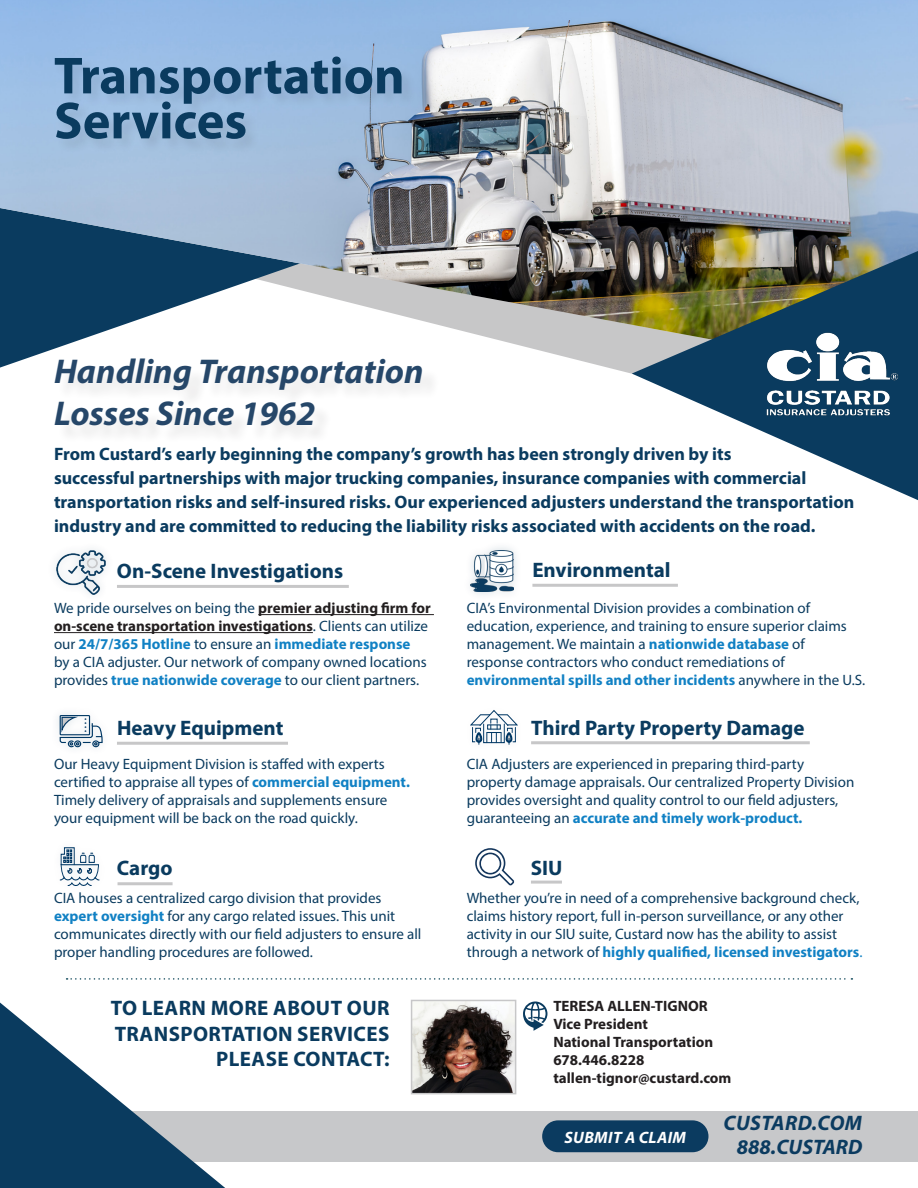
<style>
.page{position:relative;width:918px;height:1188px;background:#fff}
.page>*{position:absolute;margin:0;border:0;box-sizing:border-box;transform-origin:0 0}
.Very_big_title{font:700 52.5px "Myriad Pro";color:#0a3b5f}
.Medium_title{font:italic 700 34.5px "Myriad Pro";color:#264769}
.Regular_Title{font:700 21px "Myriad Pro";color:#0a3b5f}
.Regular_Title-2{font:700 21px/25.2px "Myriad Pro";letter-spacing:.02em;color:#0a3b5f}
.Regular_Title-3{font:italic 700 21px "Myriad Pro";letter-spacing:.02em;color:#0b3b60}
.Regular_Title-4{font:italic 700 21px "Myriad Pro";color:#0b3b60}
.Intro_text{font:700 18px/24px "Myriad Pro";color:#0a3b5f}
.Regular_Title-5{font:italic 700 16.5px "Myriad Pro";letter-spacing:.02em;color:#fff}
.t1{font:15px/18px "Myriad Pro";color:#0a3b5f}
.t2{font:700 15px "Myriad Pro";color:#231f20}
.t3{font:700 15px "Myriad Pro";color:#1181c4}
.s1{font-weight:700;color:#231f20}
.s2{font-weight:700;color:#1181c4}
.s3{font-weight:400;color:#0a3b5f}
.s4{color:#1181c4}
</style>
<div class="page">
<svg style="left:475px;top:848px;width:39px;height:37px"></svg>
<div style="left:13px;top:1111px;width:905px;height:50px;background:#c7c8ca"></div>
<img style="left:0;top:0;width:918px;height:374px">
<img style="left:632px;top:251px;width:286px;height:249px">
<div style="left:57px;top:361px;width:384px;height:83px;background:#fcfcfc"></div>
<img style="left:735px;top:323px;width:175px;height:106px">
<div style="left:54px;top:56px;width:363px;height:98px;background:#9bbbdd"></div>
<hr style="left:258px;top:614px;width:176px;height:1px;background:#231f20">
<hr style="left:54px;top:632px;width:259px;height:1px;background:#231f20">
<img style="left:57px;top:550px;width:48px;height:44px">
<hr style="left:117px;top:585px;width:232px;height:3px;background:#c7c7c8">
<svg style="left:60px;top:847px;width:40px;height:39px"></svg>
<hr style="left:118px;top:882px;width:55px;height:3px;background:#c7c7c8">
<div style="left:60px;top:715px;width:30px;height:20px;border:1px solid #003764"></div>
<svg style="left:60px;top:716px;width:43px;height:31px"></svg>
<hr style="left:117px;top:742px;width:171px;height:3px;background:#c7c7c8">
<svg style="left:470px;top:710px;width:48px;height:34px"></svg>
<hr style="left:531px;top:741px;width:279px;height:3px;background:#c7c7c8">
<svg style="left:67px;top:978px;width:785px;height:2px"></svg>
<svg style="left:0;top:1003px;width:225px;height:185px"></svg>
<img style="left:414px;top:1003px;width:99px;height:88px">
<div style="left:411px;top:1000px;width:105px;height:94px;border:2px solid #c7c7c8"></div>
<svg style="left:523px;top:1002px;width:24px;height:29px"></svg>
<img style="left:471px;top:550px;width:42px;height:42px">
<hr style="left:532px;top:584px;width:146px;height:3px;background:#c7c7c8">
<hr style="left:531px;top:881px;width:31px;height:3px;background:#c7c7c8">
<div style="left:542px;top:1120px;width:166px;height:32px;background:#0b3b60;border-radius:16px"></div>
<p class="Very_big_title" style="left:54px;top:41px;width:352px">Transportation</p>
<p class="Very_big_title" style="left:54px;top:86px;width:195px">Services</p>
<p class="Medium_title" style="left:54px;top:349px;width:371px">Handling Transportation</p>
<p class="Medium_title" style="left:54px;top:391px;width:263px">Losses Since 1962</p>
<p class="Intro_text" style="left:54px;top:442px;width:679px">From Custard’s early beginning the company’s growth has been strongly driven by its</p>
<p class="Intro_text" style="left:54px;top:466px;width:802px">successful partnerships with major trucking companies, insurance companies with commercial transportation risks and self-insured risks. Our experienced adjusters understand the transportation industry and are committed to reducing the liability risks associated with accidents on the road.</p>
<p class="Regular_Title" style="left:117px;top:557px;width:228px">On-Scene Investigations</p>
<p class="t1" style="left:54px;top:599px;width:378px">We pride ourselves on being the <span class="s1">premier adjusting firm for on-scene transportation investigations</span>. Clients can utilize our <span class="s2">24/7/365 Hotline</span> to ensure an <span class="s2">immediate response<br></span>by a CIA adjuster. Our network of company owned locations provides <span class="s2">true nationwide coverage</span> to our client partners.</p>
<p class="Regular_Title" style="left:117px;top:714px;width:168px">Heavy Equipment</p>
<p class="t1" style="left:54px;top:755px;width:357px">Our Heavy Equipment Division is staffed with experts certified to appraise all types of <span class="s2">commercial equipment.<br></span>Timely delivery of appraisals and supplements ensure your equipment will be back on the road quickly.</p>
<p class="Regular_Title" style="left:117px;top:855px;width:57px">Cargo</p>
<p class="t1" style="left:54px;top:889px;width:369px">CIA houses a centralized cargo division that provides <span class="s2">expert oversight</span> for any cargo related issues. This unit communicates directly with our field adjusters to ensure all proper handling procedures are followed.</p>
<p class="Regular_Title-2" style="left:111px;top:995px;width:280px">TO LEARN MORE ABOUT OUR<br>TRANSPORTATION SERVICES</p>
<p class="Regular_Title-2" style="left:216px;top:1046px;width:175px">PLEASE CONTACT:</p>
<p class="Regular_Title" style="left:532px;top:557px;width:140px">Environmental</p>
<p class="t1" style="left:467px;top:599px;width:345px">CIA’s Environmental Division provides a combination of</p>
<p class="t1" style="left:467px;top:617px;width:382px">education, experience, and training to ensure superior claims management. We maintain a <span class="s2">nationwide database</span> of</p>
<p class="t1" style="left:467px;top:653px;width:320px">response contractors who conduct remediations of</p>
<p class="t3" style="left:467px;top:670px;width:400px">environmental spills and other incidents <span class="s3">anywhere in the U.S.</span></p>
<p class="Regular_Title" style="left:531px;top:714px;width:275px">Third Party Property Damage</p>
<p class="t1" style="left:467px;top:755px;width:339px">CIA Adjusters are experienced in preparing third-party</p>
<p class="t1" style="left:467px;top:773px;width:389px">property damage appraisals. Our centralized Property Division provides oversight and quality control to our field adjusters, guaranteeing an <span class="s2">accurate and timely work-product.</span></p>
<p class="Regular_Title" style="left:531px;top:855px;width:33px">SIU</p>
<p class="t1" style="left:467px;top:889px;width:397px">Whether you’re in need of a comprehensive background check, claims history report, full in-person surveillance, or any other activity in our SIU suite, Custard now has the ability to assist through a network of <span class="s2">highly qualified, licensed investigators</span><span class="s4">.</span></p>
<p class="t2" style="left:553px;top:996px;width:156px">TERESA ALLEN-TIGNOR</p>
<p class="t2" style="left:553px;top:1014px;width:96px">Vice President</p>
<p class="t2" style="left:553px;top:1032px;width:161px">National Transportation</p>
<p class="t2" style="left:553px;top:1050px;width:93px">678.446.8228</p>
<p class="t2" style="left:553px;top:1068px;width:180px">tallen-tignor@custard.com</p>
<p class="Regular_Title-5" style="left:565px;top:1126px;width:123px">SUBMIT A CLAIM</p>
<p class="Regular_Title-3" style="left:724px;top:1109px;width:140px">CUSTARD.COM</p>
<p class="Regular_Title-4" style="left:737px;top:1134px;width:127px">888.CUSTARD</p>
</div>
